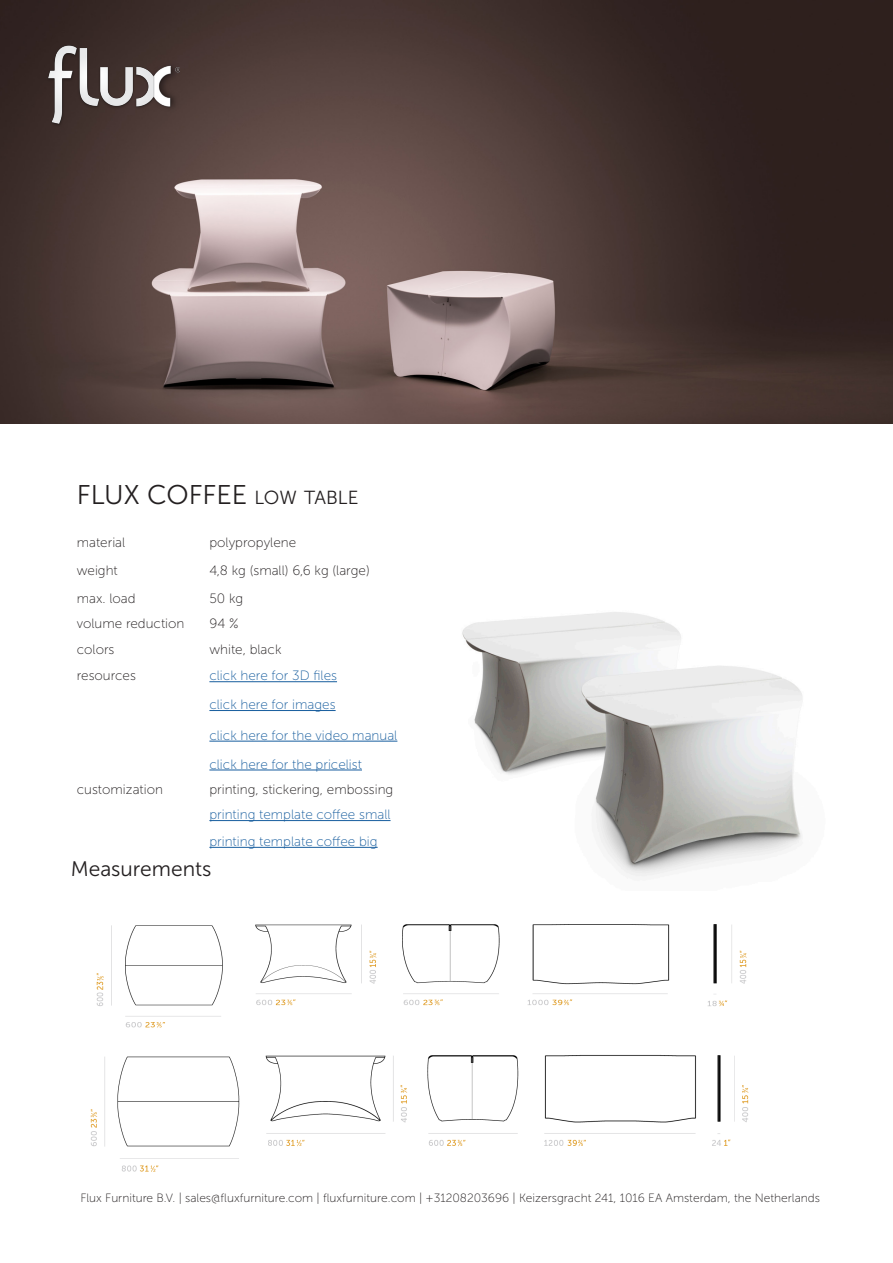
<style>
.page{position:relative;width:893px;height:1263px;background:#fff}
.page>*{position:absolute;margin:0;border:0;box-sizing:border-box;transform-origin:0 0}
.t1{font:27px "Museo Sans 300";color:#231f20}
.t2{font:21px "Museo Sans 300";color:#231f20}
.t3{font:13.5px "Museo Sans 100";color:#231f20}
.t4{font:13.5px "Museo Sans 100";color:#175d9e}
.Paragraph_Style_1{font:12px "Museo Sans 100";color:#231f20}
.s1{font-size:18.9px}
</style>
<div class="page">
<img style="left:0;top:1px;width:893px;height:423px">
<hr style="left:209px;top:681px;width:128px;height:1px;background:#175d9e">
<hr style="left:209px;top:710px;width:127px;height:1px;background:#175d9e">
<hr style="left:209px;top:741px;width:188px;height:1px;background:#175d9e">
<hr style="left:209px;top:770px;width:153px;height:1px;background:#175d9e">
<hr style="left:209px;top:820px;width:182px;height:1px;background:#175d9e">
<hr style="left:209px;top:847px;width:169px;height:1px;background:#175d9e">
<img style="left:41px;top:37px;width:138px;height:92px">
<img style="left:462px;top:612px;width:341px;height:265px">
<img style="left:90px;top:924px;width:659px;height:248px">
<p class="t1" style="left:77px;top:480px;width:271px">FLUX COFFEE <span class="s1">LOW TABLE</span></p>
<p class="t3" style="left:77px;top:535px;width:50px">material</p>
<p class="t3" style="left:209px;top:535px;width:88px">polypropylene</p>
<p class="t3" style="left:77px;top:563px;width:43px">weight</p>
<p class="t3" style="left:209px;top:563px;width:162px">4,8 kg (small) 6,6 kg (large)</p>
<p class="t3" style="left:77px;top:591px;width:60px">max. load</p>
<p class="t3" style="left:209px;top:591px;width:35px">50 kg</p>
<p class="t3" style="left:77px;top:616px;width:109px">volume reduction</p>
<p class="t3" style="left:209px;top:616px;width:31px">94 %</p>
<p class="t3" style="left:77px;top:642px;width:39px">colors</p>
<p class="t3" style="left:209px;top:642px;width:74px">white, black</p>
<p class="t3" style="left:77px;top:668px;width:61px">resources</p>
<p class="t4" style="left:209px;top:668px;width:129px">click here for 3D files</p>
<p class="t4" style="left:209px;top:697px;width:128px">click here for images</p>
<p class="t4" style="left:209px;top:728px;width:189px">click here for the video manual</p>
<p class="t4" style="left:209px;top:757px;width:154px">click here for the pricelist</p>
<p class="t3" style="left:77px;top:782px;width:88px">customization</p>
<p class="t3" style="left:209px;top:782px;width:185px">printing, stickering, embossing</p>
<p class="t4" style="left:209px;top:807px;width:183px">printing template coffee small</p>
<p class="t4" style="left:209px;top:834px;width:170px">printing template coffee big</p>
<p class="t2" style="left:71px;top:858px;width:142px">Measurements</p>
<p class="Paragraph_Style_1" style="left:80px;top:1192px;width:741px">Flux Furniture B.V. | sales@fluxfurniture.com | fluxfurniture.com | +31208203696 | Keizersgracht 241, 1016 EA Amsterdam, the Netherlands</p>
</div>
